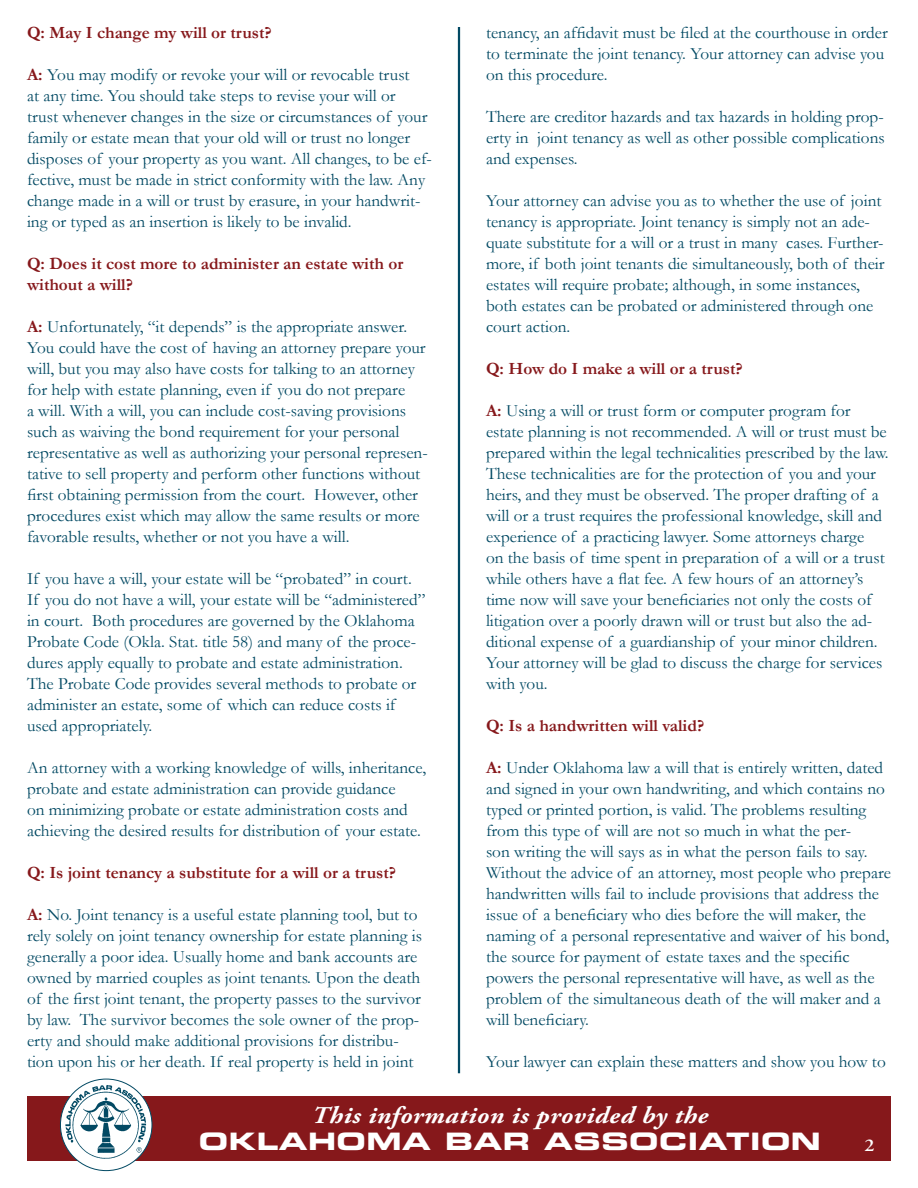
<style>
.page{position:relative;width:918px;height:1188px;background:#fff}
.page>*{position:absolute;margin:0;border:0;box-sizing:border-box;transform-origin:0 0}
.t1{font:italic 700 24px "Adobe Garamond Pro";letter-spacing:.02em;color:#fff;scale:1.1 1}
.t2{font:24px "Eurostile LT Std Bold Ex 2";letter-spacing:.02em;color:#fff;scale:1.1 1}
.t3{font:600 18px "Adobe Garamond Pro";color:#fff;scale:1.1 1}
.t4{font:17.25px/21px "Garamond";color:#024963}
.t5{font:700 17.25px/21px "Garamond";color:#86181b}
.s1{font-weight:700;color:#86181b}
</style>
<div class="page">
<div style="left:27px;top:1096px;width:864px;height:65px;background:#86181b"></div>
<hr style="left:458px;top:27px;width:2px;height:1046px;background:#024963">
<svg style="left:60px;top:1079px;width:92px;height:92px"></svg>
<img style="left:64px;top:1083px;width:83px;height:77px">
<p class="t5" style="left:27px;top:22px;width:246px">Q: May I change my will or trust?</p>
<p class="t4" style="left:27px;top:64px;width:407px"><span class="s1">A:</span> You may modify or revoke your will or revocable trust<br>at any time. You should take steps to revise your will or<br>trust whenever changes in the size or circumstances of your family or estate mean that your old will or trust no longer disposes of your property as you want. All changes, to be ef&shy;fective, must be made in strict conformity with the law. Any change made in a will or trust by erasure, in your handwrit&shy;ing or typed as an insertion is likely to be invalid.</p>
<p class="t5" style="left:27px;top:253px;width:378px">Q: Does it cost more to administer an estate with or without a will?</p>
<p class="t4" style="left:27px;top:316px;width:402px"><span class="s1">A:</span> Unfortunately, “it depends” is the appropriate answer.<br>You could have the cost of having an attorney prepare your will, but you may also have costs for talking to an attorney for help with estate planning, even if you do not prepare<br>a will. With a will, you can include cost-saving provisions such as waiving the bond requirement for your personal representative as well as authorizing your personal represen&shy;tative to sell property and perform other functions without first obtaining permission from the court. However, other procedures exist which may allow the same results or more favorable results, whether or not you have a will.</p>
<p class="t4" style="left:27px;top:568px;width:400px">If you have a will, your estate will be “probated” in court.<br>If you do not have a will, your estate will be “administered” in court. Both procedures are governed by the Oklahoma Probate Code (Okla. Stat. title 58) and many of the proce&shy;dures apply equally to probate and estate administration.<br>The Probate Code provides several methods to probate or administer an estate, some of which can reduce costs if used appropriately.</p>
<p class="t4" style="left:27px;top:757px;width:401px">An attorney with a working knowledge of wills, inheritance, probate and estate administration can provide guidance<br>on minimizing probate or estate administration costs and achieving the desired results for distribution of your estate.</p>
<p class="t5" style="left:27px;top:862px;width:371px">Q: Is joint tenancy a substitute for a will or a trust?</p>
<p class="t4" style="left:27px;top:904px;width:397px"><span class="s1">A:</span> No. Joint tenancy is a useful estate planning tool, but to rely solely on joint tenancy ownership for estate planning is generally a poor idea. Usually home and bank accounts are owned by married couples as joint tenants. Upon the death of the first joint tenant, the property passes to the survivor by law. The survivor becomes the sole owner of the prop&shy;erty and should make additional provisions for distribu&shy;tion upon his or her death. If real property is held in joint</p>
<p class="t4" style="left:486px;top:22px;width:403px">tenancy, an affidavit must be filed at the courthouse in order to terminate the joint tenancy. Your attorney can advise you on this procedure.</p>
<p class="t4" style="left:486px;top:106px;width:400px;text-align:justify">There are creditor hazards and tax hazards in holding prop&shy;erty in joint tenancy as well as other possible complications and expenses.</p>
<p class="t4" style="left:486px;top:190px;width:400px">Your attorney can advise you as to whether the use of joint tenancy is appropriate. Joint tenancy is simply not an ade&shy;quate substitute for a will or a trust in many cases. Further&shy;more, if both joint tenants die simultaneously, both of their estates will require probate; although, in some instances, both estates can be probated or administered through one court action.</p>
<p class="t5" style="left:486px;top:358px;width:258px">Q: How do I make a will or a trust?</p>
<p class="t4" style="left:486px;top:400px;width:404px"><span class="s1">A:</span> Using a will or trust form or computer program for estate planning is not recommended. A will or trust must be prepared within the legal technicalities prescribed by the law.<br>These technicalities are for the protection of you and your heirs, and they must be observed. The proper drafting of a will or a trust requires the professional knowledge, skill and experience of a practicing lawyer. Some attorneys charge<br>on the basis of time spent in preparation of a will or a trust while others have a flat fee. A few hours of an attorney’s time now will save your beneficiaries not only the costs of litigation over a poorly drawn will or trust but also the ad&shy;ditional expense of a guardianship of your minor children.<br>Your attorney will be glad to discuss the charge for services with you.</p>
<p class="t5" style="left:486px;top:715px;width:220px">Q: Is a handwritten will valid?</p>
<p class="t4" style="left:486px;top:757px;width:406px"><span class="s1">A:</span> Under Oklahoma law a will that is entirely written, dated and signed in your own handwriting, and which contains no typed or printed portion, is valid. The problems resulting from this type of will are not so much in what the per-<br>son writing the will says as in what the person fails to say.<br>Without the advice of an attorney, most people who prepare handwritten wills fail to include provisions that address the issue of a beneficiary who dies before the will maker, the naming of a personal representative and waiver of his bond, the source for payment of estate taxes and the specific powers the personal representative will have, as well as the problem of the simultaneous death of the will maker and a will beneficiary.</p>
<p class="t4" style="left:486px;top:1051px;width:401px">Your lawyer can explain these matters and show you how to</p>
<p class="t1" style="left:312px;top:1101px;width:362px">This information is provided by the</p>
<p class="t2" style="left:199px;top:1124px;width:567px">OKLAHOMA BAR ASSOCIATION</p>
<p class="t3" style="left:865px;top:1135px;width:11px">2</p>
</div>
